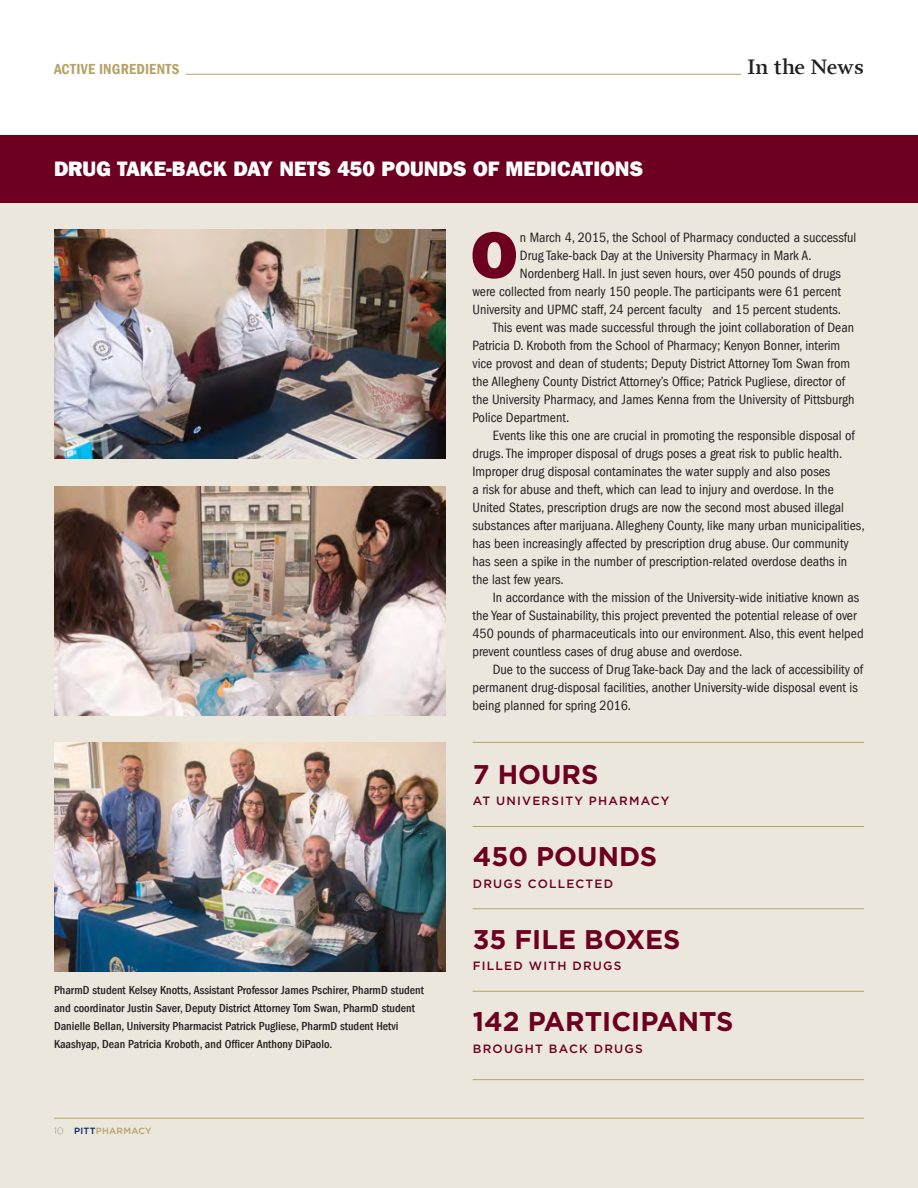
<style>
.page{position:relative;width:918px;height:1188px;background:#fff}
.page>*{position:absolute;margin:0;border:0;box-sizing:border-box;transform-origin:0 0}
.t1{font:800 66.3px "Franklin Gothic LT Com";color:#6d0020}
.t2{font:700 27px "Gotham";color:#6d0020}
.t3{font:800 21px "Franklin Gothic LT Com";color:#fff}
.t4{font:600 21px "Prensa";letter-spacing:-.015em;color:#231f20}
.t5{font:15px "Franklin Gothic LT Com Dm Cn";letter-spacing:.02em;color:#b6a269}
.t6{font:condensed 13.8px "Franklin Gothic LT Com";color:#231f20}
.t7{font:500 condensed 12px/18px "Franklin Gothic LT Com";color:#231f20}
.t8{font:500 12px "Gotham";letter-spacing:.1em;color:#6d0020}
.t9{font:500 9px "Gotham";letter-spacing:.03em;color:#b6a269}
.s1{font-weight:100;color:#231f20}
.s2{color:#001f5b}
</style>
<div class="page">
<div style="left:0;top:135px;width:918px;height:1053px;background:#ebe7dd"></div>
<div style="left:0;top:135px;width:918px;height:67px;background:#6d0020"></div>
<hr style="left:54px;top:1118px;width:810px;height:1px;background:#b6a269">
<img style="left:54px;top:742px;width:392px;height:230px">
<hr style="left:472px;top:742px;width:392px;height:1px;background:#b6a269">
<hr style="left:472px;top:826px;width:392px;height:1px;background:#b6a269">
<hr style="left:472px;top:908px;width:392px;height:1px;background:#b6a269">
<hr style="left:472px;top:991px;width:392px;height:1px;background:#b6a269">
<hr style="left:472px;top:1079px;width:392px;height:1px;background:#b6a269">
<hr style="left:186px;top:74px;width:555px;height:1px;background:#b6a269">
<img style="left:54px;top:230px;width:392px;height:229px">
<img style="left:54px;top:486px;width:392px;height:230px">
<p class="t5" style="left:54px;top:61px;width:127px">ACTIVE INGREDIENTS</p>
<h3 class="t4" style="left:747px;top:55px;width:118px">In the News</h3>
<h3 class="t3" style="left:54px;top:157px;width:591px">DRUG TAKE-BACK DAY NETS 450 POUNDS OF MEDICATIONS</h3>
<h1 class="t1" style="left:471px;top:216px;width:48px">O</h1>
<p class="t6" style="left:520px;top:230px;width:338px">n March 4, 2015, the School of Pharmacy conducted a successful</p>
<p class="t6" style="left:520px;top:248px;width:293px">Drug Take-back Day at the University Pharmacy in Mark A.</p>
<p class="t6" style="left:520px;top:266px;width:322px">Nordenberg Hall. In just seven hours, over 450 pounds of drugs</p>
<p class="t6" style="left:473px;top:284px;width:370px">were collected from nearly 150 people. The participants were 61 percent</p>
<p class="t6" style="left:473px;top:302px;width:370px">University and UPMC staff, 24 percent faculty and 15 percent students.</p>
<p class="t6" style="left:493px;top:320px;width:363px">This event was made successful through the joint collaboration of Dean</p>
<p class="t6" style="left:473px;top:338px;width:369px">Patricia D. Kroboth from the School of Pharmacy; Kenyon Bonner, interim</p>
<p class="t6" style="left:473px;top:356px;width:379px">vice provost and dean of students; Deputy District Attorney Tom Swan from</p>
<p class="t6" style="left:473px;top:374px;width:374px">the Allegheny County District Attorney’s Office; Patrick Pugliese, director of</p>
<p class="t6" style="left:473px;top:392px;width:383px">the University Pharmacy, and James Kenna from the University of Pittsburgh</p>
<p class="t6" style="left:473px;top:410px;width:98px">Police Department.</p>
<p class="t6" style="left:493px;top:428px;width:364px">Events like this one are crucial in promoting the responsible disposal of</p>
<p class="t6" style="left:473px;top:446px;width:371px">drugs. The improper disposal of drugs poses a great risk to public health.</p>
<p class="t6" style="left:473px;top:464px;width:359px">Improper drug disposal contaminates the water supply and also poses</p>
<p class="t6" style="left:473px;top:482px;width:363px">a risk for abuse and theft, which can lead to injury and overdose. In the</p>
<p class="t6" style="left:473px;top:500px;width:373px">United States, prescription drugs are now the second most abused illegal</p>
<p class="t6" style="left:473px;top:518px;width:394px">substances after marijuana. Allegheny County, like many urban municipalities,</p>
<p class="t6" style="left:473px;top:536px;width:378px">has been increasingly affected by prescription drug abuse. Our community</p>
<p class="t6" style="left:473px;top:554px;width:376px">has seen a spike in the number of prescription-related overdose deaths in</p>
<p class="t6" style="left:473px;top:572px;width:93px">the last few years.</p>
<p class="t6" style="left:493px;top:590px;width:368px">In accordance with the mission of the University-wide initiative known as</p>
<p class="t6" style="left:473px;top:608px;width:386px">the Year of Sustainability, this project prevented the potential release of over</p>
<p class="t6" style="left:473px;top:626px;width:393px">450 pounds of pharmaceuticals into our environment. Also, this event helped</p>
<p class="t6" style="left:473px;top:644px;width:271px">prevent countless cases of drug abuse and overdose.</p>
<p class="t6" style="left:493px;top:662px;width:372px">Due to the success of Drug Take-back Day and the lack of accessibility of</p>
<p class="t6" style="left:473px;top:680px;width:387px">permanent drug-disposal facilities, another University-wide disposal event is</p>
<p class="t6" style="left:473px;top:698px;width:160px">being planned for spring 2016.</p>
<h2 class="t2" style="left:473px;top:756px;width:127px">7 HOURS</h2>
<p class="t8" style="left:473px;top:793px;width:198px">AT UNIVERSITY PHARMACY</p>
<h2 class="t2" style="left:473px;top:839px;width:186px">450 POUNDS</h2>
<p class="t8" style="left:473px;top:875px;width:142px">DRUGS COLLECTED</p>
<p class="t7" style="left:54px;top:981px;width:372px">PharmD student Kelsey Knotts, Assistant Professor James Pschirer, PharmD student and coordinator Justin Saver, Deputy District Attorney Tom Swan, PharmD student Danielle Bellan, University Pharmacist Patrick Pugliese, PharmD student Hetvi Kaashyap, Dean Patricia Kroboth, and Officer Anthony DiPaolo.</p>
<p class="t9" style="left:54px;top:1125px;width:99px"><span class="s1">10</span> <span class="s2">PITT</span>PHARMACY</p>
<h2 class="t2" style="left:473px;top:921px;width:209px">35 FILE BOXES</h2>
<p class="t8" style="left:473px;top:958px;width:150px">FILLED WITH DRUGS</p>
<h2 class="t2" style="left:473px;top:1004px;width:262px">142 PARTICIPANTS</h2>
<p class="t8" style="left:473px;top:1040px;width:171px">BROUGHT BACK DRUGS</p>
</div>
